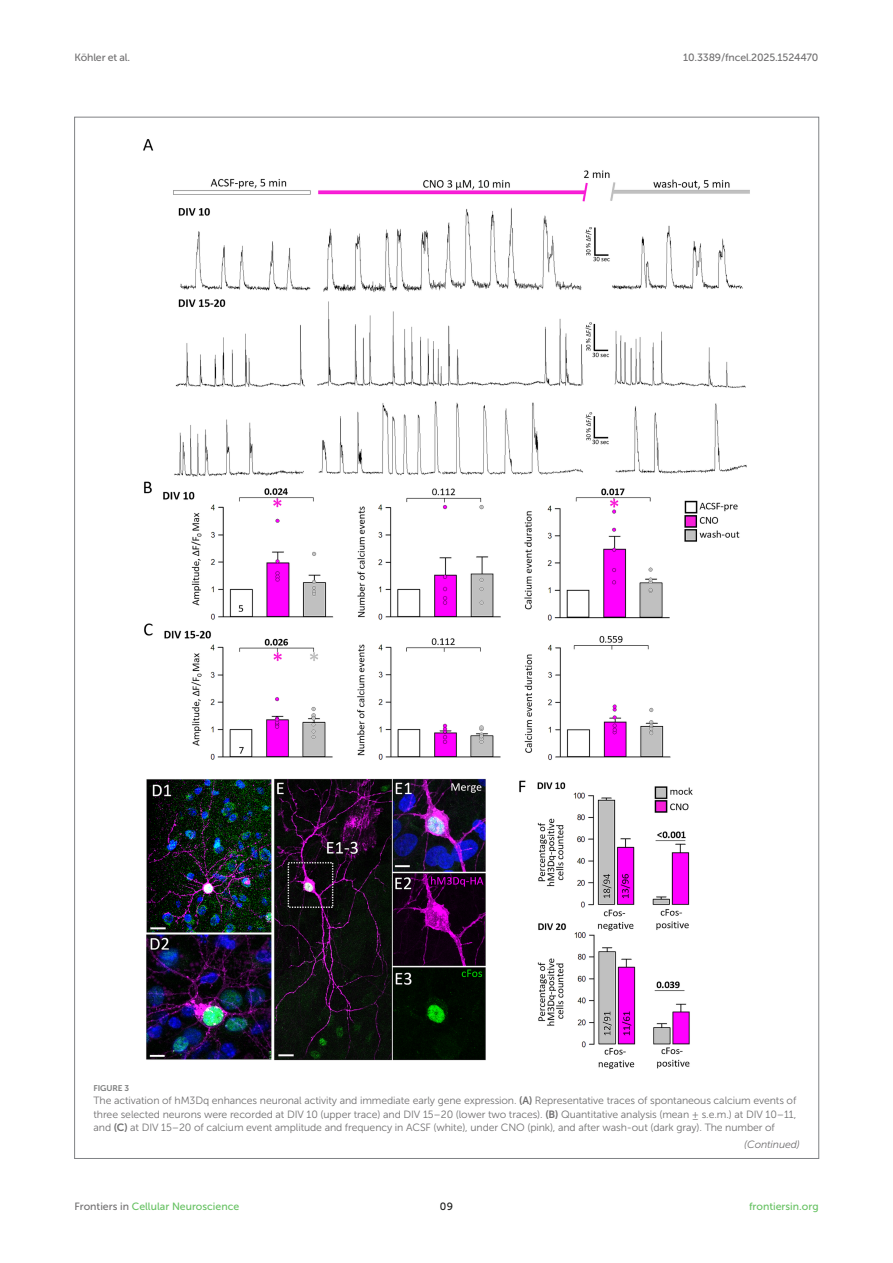
<style>
.page{position:relative;width:893px;height:1263px;background:#fff}
.page>*{position:absolute;margin:0;border:0;box-sizing:border-box;transform-origin:0 0}
.FIG_LEG{font:10.5px/13.5px "Museo Sans 300";letter-spacing:-.01em;color:#706f70;text-align:justify}
.t1{font:10.5px "Museo Sans 500";color:#65c161}
.t2{font:10.5px "Museo Sans 500";letter-spacing:-.015em;color:#706f70}
.FIG_Continued{font:italic 10.5px "Museo Sans 300";letter-spacing:-.01em;color:#706f70}
.t3{font:10.5px "Museo Sans 500";color:#1b1c1b}
.FIG_HD{font:8.25px "Museo Sans 700";letter-spacing:-.01em;color:#7e7f7f}
.s1{font-family:"Museo Sans 700"}
.s2{color:#706f70}
</style>
<div class="page">
<img style="left:143px;top:139px;width:607px;height:930px">
<p class="t2" style="left:74px;top:51px;width:57px">Köhler et al.</p>
<p class="t2" style="left:683px;top:51px;width:137px">10.3389/fncel.2025.1524470</p>
<p class="FIG_HD" style="left:94px;top:1083px;width:37px">FIGURE 3</p>
<p class="FIG_LEG" style="left:94px;top:1094px;width:704px">The activation of hM3Dq enhances neuronal activity and immediate early gene expression. <span class="s1">(A)</span> Representative traces of spontaneous calcium events of three selected neurons were recorded at DIV 10 (upper trace) and DIV 15–20 (lower two traces). <span class="s1">(B)</span> Quantitative analysis (mean ± s.e.m.) at DIV 10–11, and <span class="s1">(C)</span> at DIV 15–20 of calcium event amplitude and frequency in ACSF (white), under CNO (pink), and after wash-out (dark gray). The number of</p>
<p class="FIG_Continued" style="left:744px;top:1139px;width:57px">(Continued)</p>
<p class="t1" style="left:74px;top:1200px;width:166px"><span class="s2">Frontiers in</span> Cellular Neuroscience</p>
<p class="t3" style="left:440px;top:1200px;width:15px">09</p>
<p class="t1" style="left:749px;top:1200px;width:71px">frontiersin.org</p>
</div>
